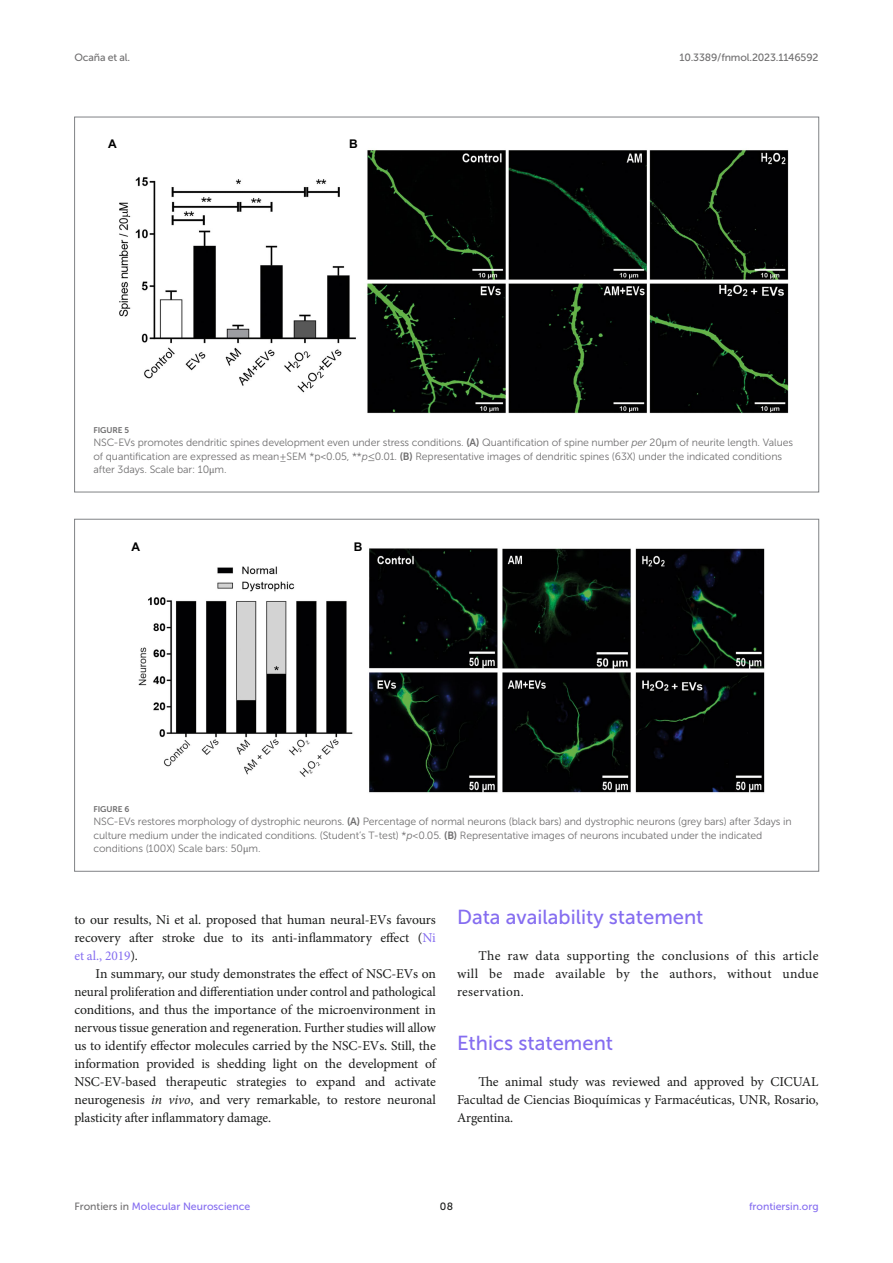
<style>
.page{position:relative;width:893px;height:1263px;background:#fff}
.page>*{position:absolute;margin:0;border:0;box-sizing:border-box;transform-origin:0 0}
.HEAD_1{font:20.25px "Museo Sans 500";color:#856df0}
.TEXT{font:13.5px/18px "Minion Pro";letter-spacing:-.01em;color:#1b1c1b;text-align:justify}
.TEXT_FLUSH{font:13.5px/18px "Minion Pro";letter-spacing:.005em;color:#1b1c1b;text-align:justify}
.t1{font:700 12px "Arial";color:#000}
.FIG_LEG{font:10.5px/13.5px "Museo Sans 300";letter-spacing:-.01em;color:#706f70}
.t2{font:10.5px "Museo Sans 500";color:#856df0}
.t3{font:10.5px "Museo Sans 500";letter-spacing:-.015em;color:#706f70}
.t4{font:10.5px "Museo Sans 500";color:#1b1c1b}
.FIG_HD{font:8.25px "Museo Sans 700";letter-spacing:-.01em;color:#706f70}
.s1{font-family:"Museo Sans 700"}
.s2{font-style:italic}
.s3{font-family:"STIX General"}
.s4{color:#856df0}
.s5{color:#706f70}
</style>
<div class="page">
<img style="left:119px;top:149px;width:670px;height:265px">
<img style="left:138px;top:548px;width:627px;height:245px">
<p class="t3" style="left:74px;top:51px;width:57px">Ocaña et al.</p>
<p class="t3" style="left:679px;top:51px;width:141px">10.3389/fnmol.2023.1146592</p>
<p class="t1" style="left:108px;top:136px;width:10px">A</p>
<p class="t1" style="left:349px;top:136px;width:10px">B</p>
<p class="FIG_HD" style="left:94px;top:425px;width:37px">FIGURE 5</p>
<p class="FIG_LEG" style="left:94px;top:436px;width:701px">NSC-EVs promotes dendritic spines development even under stress conditions. <span class="s1">(A)</span> Quantification of spine number <span class="s2">per</span> 20 <span class="s3">μ</span>m of neurite length. Values of quantification are expressed as mean ± SEM *p &lt; 0.05, **<span class="s2">p</span><span class="s3">≤</span> 0.01. <span class="s1">(B)</span> Representative images of dendritic spines (63X) under the indicated conditions after 3 days. Scale bar: 10 <span class="s3">μ</span>m.</p>
<p class="t1" style="left:132px;top:538px;width:10px">A</p>
<p class="t1" style="left:354px;top:538px;width:10px">B</p>
<p class="FIG_HD" style="left:94px;top:804px;width:37px">FIGURE 6</p>
<p class="FIG_LEG" style="left:94px;top:815px;width:700px">NSC-EVs restores morphology of dystrophic neurons. <span class="s1">(A)</span> Percentage of normal neurons (black bars) and dystrophic neurons (grey bars) after 3 days in culture medium under the indicated conditions. (Student’s T-test) *<span class="s2">p</span> &lt; 0.05. <span class="s1">(B)</span> Representative images of neurons incubated under the indicated conditions (100X) Scale bars: 50 <span class="s3">μ</span>m.</p>
<p class="TEXT" style="left:74px;top:911px;width:363px">to our results, Ni et al. proposed that human neural-EVs favours recovery after stroke due to its anti-inflammatory effect (<span class="s4">Ni et al., 2019</span>).</p>
<p class="TEXT" style="left:74px;top:965px;width:363px;text-indent:21px">In summary, our study demonstrates the effect of NSC-EVs on neural proliferation and differentiation under control and pathological conditions, and thus the importance of the microenvironment in nervous tissue generation and regeneration. Further studies will allow us to identify effector molecules carried by the NSC-EVs. Still, the information provided is shedding light on the development of NSC-EV-based therapeutic strategies to expand and activate neurogenesis <span class="s2">in vivo</span>, and very remarkable, to restore neuronal plasticity after inflammatory damage.</p>
<p class="HEAD_1" style="left:457px;top:906px;width:248px">Data availability statement</p>
<p class="TEXT_FLUSH" style="left:457px;top:947px;width:363px;text-indent:21px">The raw data supporting the conclusions of this article will be made available by the authors, without undue reservation.</p>
<p class="HEAD_1" style="left:457px;top:1032px;width:158px">Ethics statement</p>
<p class="TEXT_FLUSH" style="left:457px;top:1073px;width:363px;text-indent:21px">The animal study was reviewed and approved by CICUAL Facultad de Ciencias Bioquímicas y Farmacéuticas, UNR, Rosario, Argentina.</p>
<p class="t2" style="left:74px;top:1200px;width:177px"><span class="s5">Frontiers in</span> Molecular Neuroscience</p>
<p class="t4" style="left:440px;top:1200px;width:15px">08</p>
<p class="t2" style="left:749px;top:1200px;width:71px">frontiersin.org</p>
</div>
